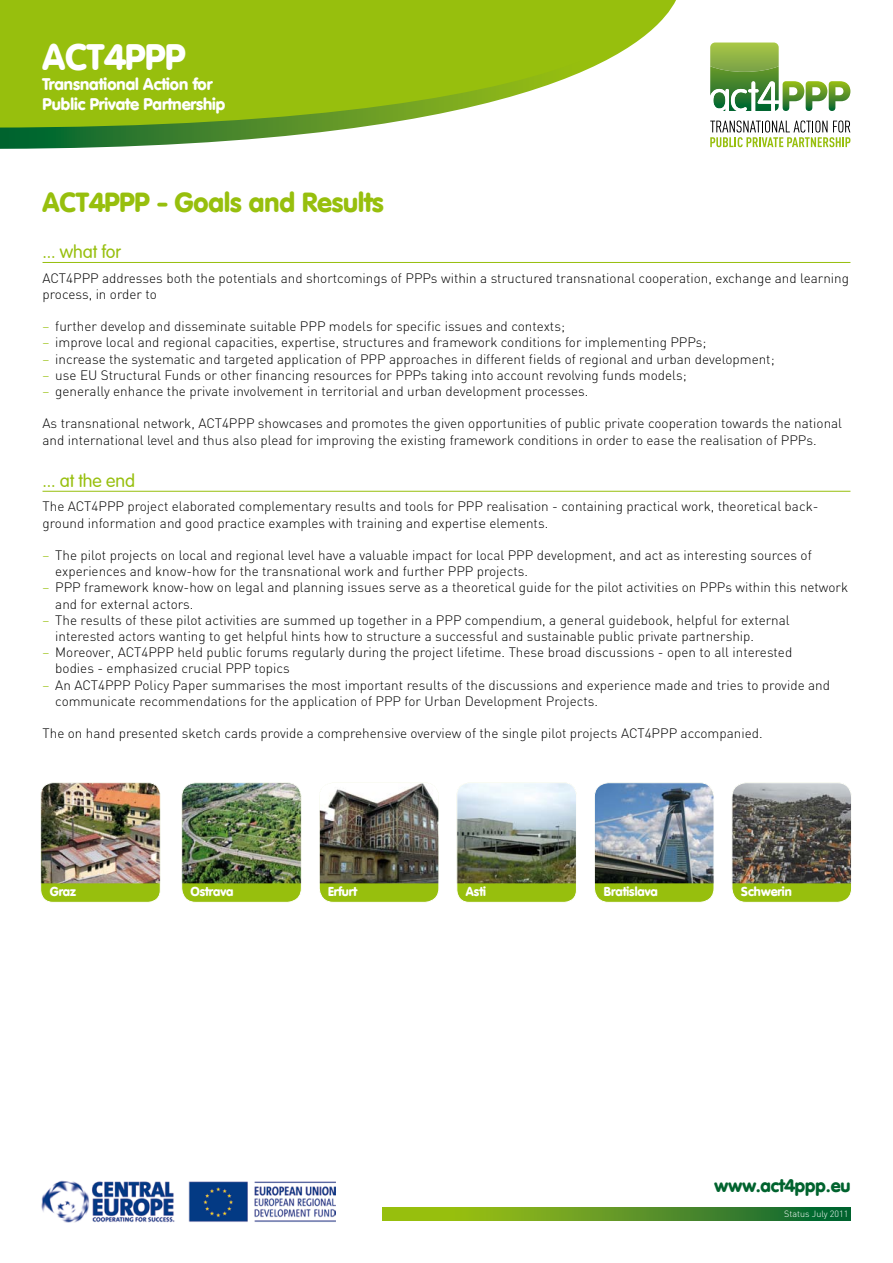
<style>
.page{position:relative;width:893px;height:1263px;background:#fff}
.page>*{position:absolute;margin:0;border:0;box-sizing:border-box;transform-origin:0 0}
.t1{font:700 36px "Vogue";color:#fff}
.t2{font:700 27px "Vogue";color:#97bf0d}
.t3{font:18px "Vogue Plain";color:#97bf0d}
.t4{font:700 18px "Vogue";color:#00632e}
.t5{font:700 16.5px/19.8px "Vogue";color:#fff}
.t6{font:300 13.5px/16.2px "DIN";color:#000}
.t7{font:700 12.6px "Vogue";color:#fff}
.t8{font:300 9px "DIN";color:#fff}
.s1{color:#97bf0d}
</style>
<div class="page">
<svg style="left:0;top:128px;width:353px;height:21px"></svg>
<svg style="left:0;top:0;width:676px;height:128px;fill:#97bf0d"></svg>
<svg style="left:710px;top:43px;width:140px;height:68px"></svg>
<svg style="left:710px;top:120px;width:140px;height:27px"></svg>
<img style="left:41px;top:1180px;width:294px;height:42px">
<svg style="left:383px;top:1208px;width:467px;height:12px;background:#5c9722"></svg>
<hr style="left:43px;top:262px;width:807px;height:1px;background:#97bf0d">
<hr style="left:43px;top:491px;width:807px;height:1px;background:#97bf0d">
<div style="left:41px;top:783px;width:119px;height:119px;background:#97bf0d;border-radius:12px"></div>
<img style="left:42px;top:784px;width:117px;height:99px">
<div style="left:40px;top:782px;width:121px;height:120px;border:1px solid #fff;border-radius:12px"></div>
<div style="left:182px;top:783px;width:119px;height:119px;background:#97bf0d;border-radius:14px"></div>
<img style="left:183px;top:784px;width:117px;height:99px">
<div style="left:181px;top:782px;width:121px;height:120px;border:1px solid #fff;border-radius:14px"></div>
<div style="left:319px;top:783px;width:120px;height:119px;background:#97bf0d;border-radius:14px"></div>
<img style="left:321px;top:784px;width:116px;height:99px">
<div style="left:319px;top:782px;width:120px;height:120px;border:1px solid #fff;border-radius:14px"></div>
<div style="left:457px;top:783px;width:119px;height:119px;background:#97bf0d;border-radius:12px"></div>
<img style="left:459px;top:784px;width:116px;height:99px">
<div style="left:457px;top:782px;width:120px;height:120px;border:1px solid #fff;border-radius:12px"></div>
<div style="left:594px;top:783px;width:120px;height:119px;background:#97bf0d;border-radius:14px"></div>
<img style="left:596px;top:784px;width:116px;height:99px">
<div style="left:594px;top:782px;width:120px;height:120px;border:1px solid #fff;border-radius:14px"></div>
<div style="left:732px;top:783px;width:119px;height:119px;background:#97bf0d;border-radius:14px"></div>
<img style="left:732px;top:784px;width:118px;height:99px">
<div style="left:732px;top:782px;width:120px;height:120px;border:1px solid #fff;border-radius:14px"></div>
<h1 class="t1" style="left:43px;top:36px;width:144px">ACT4PPP</h1>
<p class="t5" style="left:43px;top:74px;width:184px">Transnational Action for<br>Public Private Partnership</p>
<h2 class="t2" style="left:43px;top:186px;width:343px">ACT4PPP - Goals and Results</h2>
<h3 class="t3" style="left:43px;top:241px;width:80px">... what for</h3>
<p class="t6" style="left:43px;top:269px;width:808px">ACT4PPP addresses both the potentials and shortcomings of PPPs within a structured transnational cooperation, exchange and learning process, in order to</p>
<p class="t6" style="left:43px;top:318px;width:524px"><span class="s1">–</span> further develop and disseminate suitable PPP models for specific issues and contexts;</p>
<p class="t6" style="left:43px;top:334px;width:665px"><span class="s1">–</span> improve local and regional capacities, expertise, structures and framework conditions for implementing PPPs;</p>
<p class="t6" style="left:43px;top:350px;width:734px"><span class="s1">–</span> increase the systematic and targeted application of PPP approaches in different fields of regional and urban development;</p>
<p class="t6" style="left:43px;top:366px;width:646px"><span class="s1">–</span> use EU Structural Funds or other financing resources for PPPs taking into account revolving funds models;</p>
<p class="t6" style="left:43px;top:382px;width:547px"><span class="s1">–</span> generally enhance the private involvement in territorial and urban development processes.</p>
<p class="t6" style="left:43px;top:415px;width:801px">As transnational network, ACT4PPP showcases and promotes the given opportunities of public private cooperation towards the national and international level and thus also plead for improving the existing framework conditions in order to ease the realisation of PPPs.</p>
<h3 class="t3" style="left:43px;top:470px;width:94px">... at the end</h3>
<p class="t6" style="left:43px;top:498px;width:777px">The ACT4PPP project elaborated complementary results and tools for PPP realisation - containing practical work, theoretical back&shy;ground information and good practice examples with training and expertise elements.</p>
<p class="t6" style="left:55px;top:546px;width:758px;text-indent:-13px"><span class="s1">–</span> The pilot projects on local and regional level have a valuable impact for local PPP development, and act as interesting sources of experiences and know-how for the transnational work and further PPP projects.</p>
<p class="t6" style="left:55px;top:579px;width:794px;text-indent:-13px"><span class="s1">–</span> PPP framework know-how on legal and planning issues serve as a theoretical guide for the pilot activities on PPPs within this network and for external actors.</p>
<p class="t6" style="left:55px;top:611px;width:736px;text-indent:-13px"><span class="s1">–</span> The results of these pilot activities are summed up together in a PPP compendium, a general guidebook, helpful for external interested actors wanting to get helpful hints how to structure a successful and sustainable public private partnership.</p>
<p class="t6" style="left:55px;top:644px;width:738px;text-indent:-13px"><span class="s1">–</span> Moreover, ACT4PPP held public forums regularly during the project lifetime. These broad discussions - open to all interested bodies - emphasized crucial PPP topics</p>
<p class="t6" style="left:55px;top:676px;width:776px;text-indent:-13px"><span class="s1">–</span> An ACT4PPP Policy Paper summarises the most important results of the discussions and experience made and tries to provide and communicate recommendations for the application of PPP for Urban Development Projects.</p>
<p class="t6" style="left:43px;top:725px;width:722px">The on hand presented sketch cards provide a comprehensive overview of the single pilot projects ACT4PPP accompanied.</p>
<p class="t7" style="left:50px;top:884px;width:28px">Graz</p>
<p class="t7" style="left:191px;top:883px;width:44px">Ostrava</p>
<p class="t7" style="left:328px;top:883px;width:30px">Erfurt</p>
<p class="t7" style="left:466px;top:883px;width:21px">Asti</p>
<p class="t7" style="left:604px;top:883px;width:55px">Bratislava</p>
<p class="t7" style="left:741px;top:884px;width:52px">Schwerin</p>
<h3 class="t4" style="left:714px;top:1174px;width:137px">www.act4ppp.eu</h3>
<p class="t8" style="left:784px;top:1208px;width:66px">Status July 2011</p>
</div>
